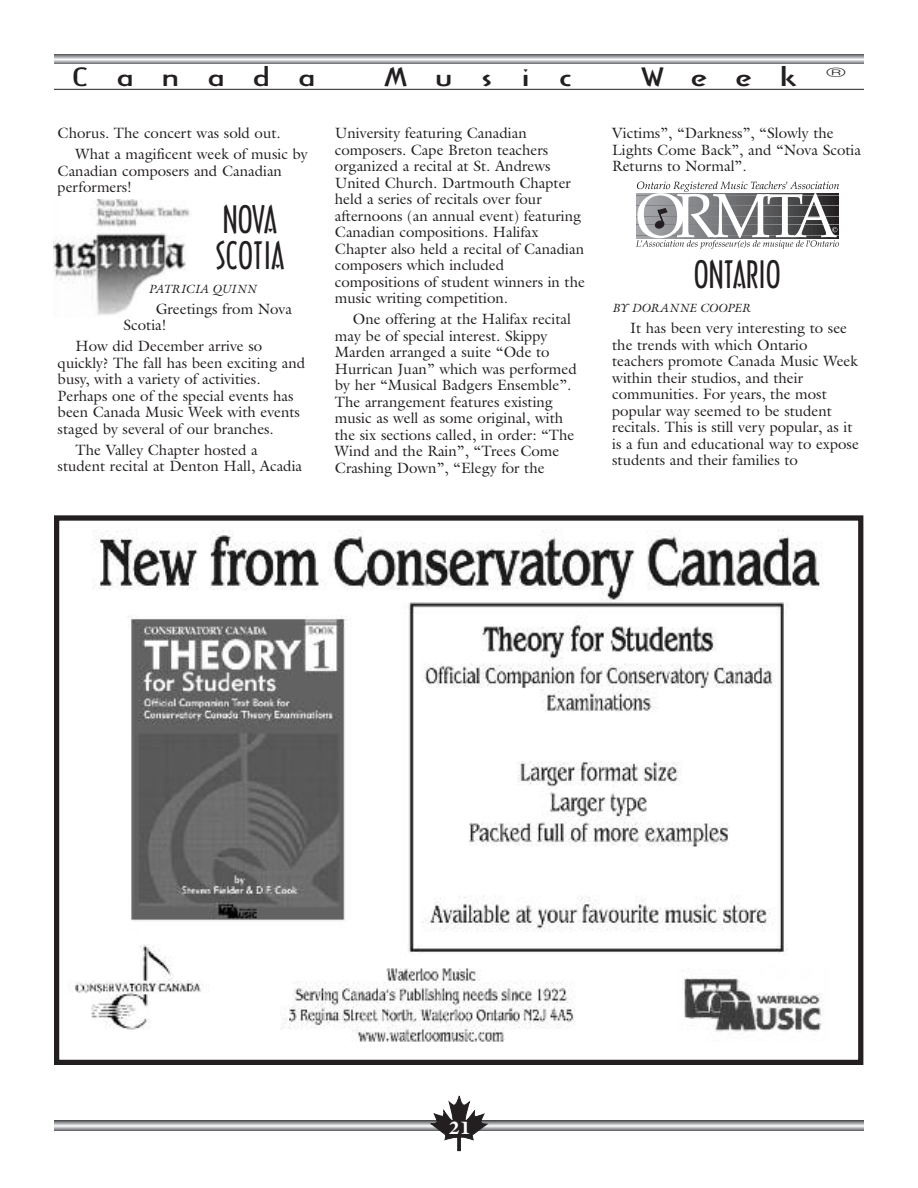
<style>
.page{position:relative;width:918px;height:1188px;background:#fff}
.page>*{position:absolute;margin:0;border:0;box-sizing:border-box;transform-origin:0 0}
.t1{font:36px/36px "Arquitectura";color:#231f20}
.t2{font:24px "Arquitectura";letter-spacing:.585em;color:#231f20;scale:2 1}
.t3{font:900 18px "Galliard";color:#fff}
.t4{font:15px/16.5px "Galliard";color:#231f20}
.t5{font:italic 12px "Galliard";color:#231f20}
</style>
<div class="page">
<svg style="left:54px;top:1121px;width:810px;height:9px;background:#b1b2b4"></svg>
<svg style="left:431px;top:1096px;width:56px;height:55px"></svg>
<svg style="left:54px;top:54px;width:810px;height:10px;background:#aaabae"></svg>
<hr style="left:54px;top:89px;width:810px;height:1px;background:#231f20">
<img style="left:74px;top:529px;width:749px;height:513px">
<div style="left:54px;top:515px;width:809px;height:550px;border:5px solid #231f20"></div>
<img style="left:53px;top:200px;width:137px;height:115px">
<svg style="left:636px;top:181px;width:203px;height:68px"></svg>
<h2 class="t2" style="left:72px;top:63px;width:123px">Canada</h2>
<h2 class="t2" style="left:384px;top:63px;width:96px">Music</h2>
<h2 class="t2" style="left:641px;top:63px;width:104px">Week <sup>®</sup></h2>
<p class="t4" style="left:76px;top:123px;width:234px;line-height:21px;text-indent:-18px">Chorus. The concert was sold out.<br>What a magificent week of music by</p>
<p class="t4" style="left:58px;top:162px;width:226px">Canadian composers and Canadian performers!</p>
<h1 class="t1" style="left:215px;top:202px;width:71px">NOVA<br>SCOTIA</h1>
<p class="t5" style="left:149px;top:282px;width:109px">PATRICIA QUINN</p>
<p class="t4" style="left:123px;top:300px;width:170px;text-indent:32px">Greetings from Nova<br>Scotia!</p>
<p class="t4" style="left:58px;top:338px;width:249px;text-indent:18px">How did December arrive so quickly? The fall has been exciting and busy, with a variety of activities.<br>Perhaps one of the special events has been Canada Music Week with events staged by several of our branches.</p>
<p class="t4" style="left:58px;top:441px;width:246px;text-indent:18px">The Valley Chapter hosted a student recital at Denton Hall, Acadia</p>
<p class="t4" style="left:335px;top:125px;width:252px">University featuring Canadian composers. Cape Breton teachers organized a recital at St. Andrews United Church. Dartmouth Chapter held a series of recitals over four afternoons (an annual event) featuring Canadian compositions. Halifax Chapter also held a recital of Canadian composers which included compositions of student winners in the music writing competition.</p>
<p class="t4" style="left:335px;top:311px;width:243px;text-indent:18px">One offering at the Halifax recital may be of special interest. Skippy Marden arranged a suite “Ode to Hurrican Juan” which was performed by her “Musical Badgers Ensemble”.<br>The arrangement features existing music as well as some original, with the six sections called, in order: “The Wind and the Rain”, “Trees Come Crashing Down”, “Elegy for the</p>
<p class="t4" style="left:612px;top:125px;width:250px">Victims”, “Darkness”, “Slowly the<br>Lights Come Back”, and “Nova Scotia<br>Returns to Normal”.</p>
<h1 class="t1" style="left:694px;top:258px;width:89px">ONTARIO</h1>
<p class="t5" style="left:612px;top:301px;width:140px">BY DORANNE COOPER</p>
<p class="t4" style="left:612px;top:320px;width:248px;text-indent:18px">It has been very interesting to see the trends with which Ontario teachers promote Canada Music Week within their studios, and their communities. For years, the most popular way seemed to be student recitals. This is still very popular, as it is a fun and educational way to expose students and their families to</p>
<p class="t3" style="left:449px;top:1121px;width:22px">21</p>
</div>
